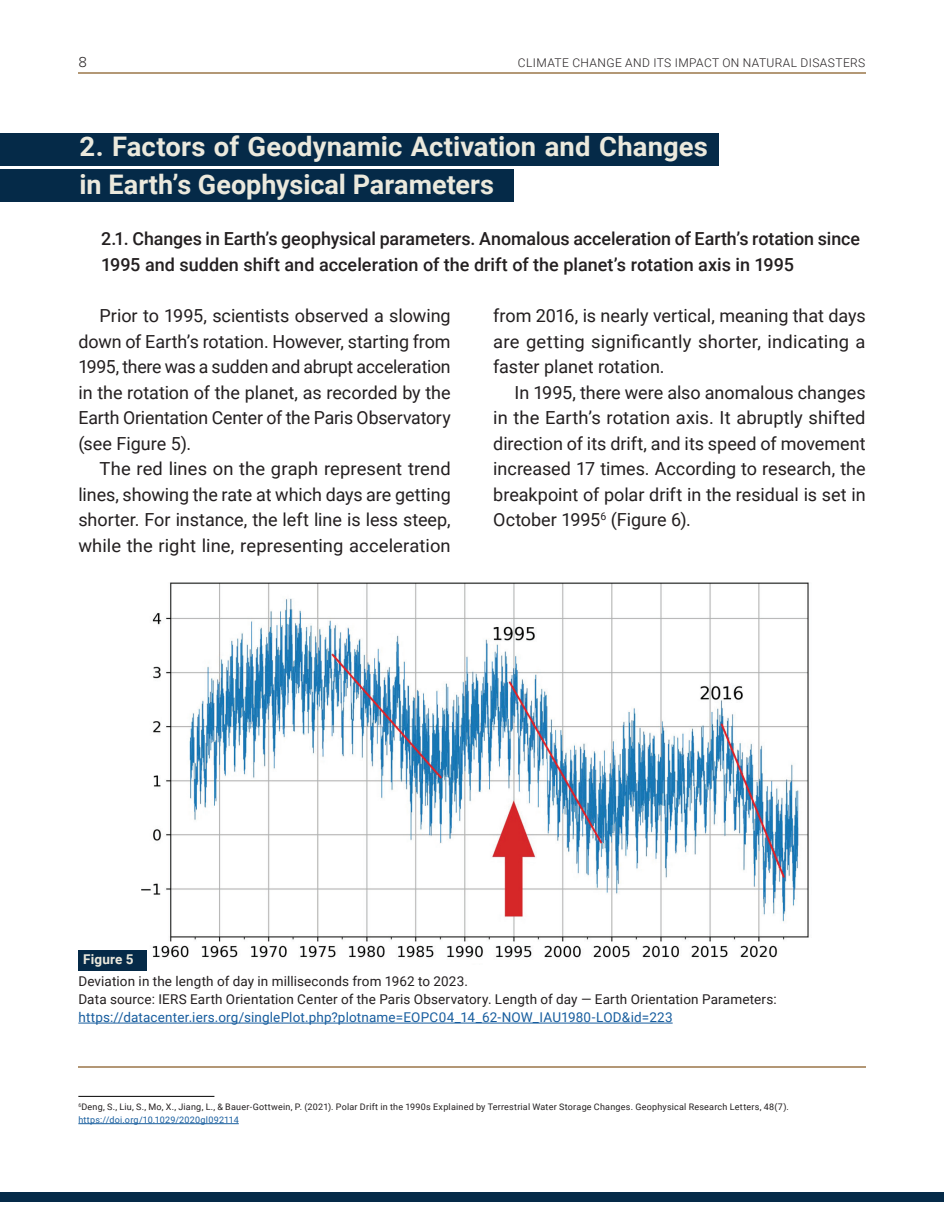
<style>
.page{position:relative;width:944px;height:1214px;background:#fff}
.page>*{position:absolute;margin:0;border:0;box-sizing:border-box;transform-origin:0 0}
.Заголовок{font:700 27px/38.2px "Roboto";color:#ebe9dd}
.Основной_Т_-_2к{font:18px/25.5px "Roboto";color:#231f20;text-align:justify}
.Подпункты{font:500 18px/25.5px "Roboto";color:#231f20}
.t1{font:300 15px "Proxima Nova";color:#231f20}
.Подпись_рисунка{font:13.5px "Roboto";letter-spacing:.01em;color:#231f20}
.Подпись_рисунка-2{font:13.5px "Roboto";letter-spacing:.01em;color:#175d9e}
.Сноска{font:700 13.5px "Roboto";letter-spacing:.01em;color:#ebe9dd}
.t2{font:300 12px "Roboto";letter-spacing:.035em;color:#231f20}
.Сноска-2{font:9px "Roboto";letter-spacing:.025em;color:#231f20}
.Сноска-3{font:9px "Roboto";letter-spacing:.025em;color:#175d9e}
</style>
<div class="page">
<hr style="left:78px;top:72px;width:787px;height:2px;background:#b39876">
<div style="left:0;top:1192px;width:944px;height:9px;background:#052a48"></div>
<div style="left:0;top:169px;width:513px;height:33px;background:#052a48"></div>
<div style="left:0;top:133px;width:718px;height:33px;background:#052a48"></div>
<img style="left:141px;top:582px;width:668px;height:382px">
<hr style="left:78px;top:1022px;width:594px;height:1px;background:#175d9e">
<hr style="left:78px;top:1066px;width:787px;height:1px;background:#b39775">
<hr style="left:78px;top:1096px;width:136px;height:1px;background:#000">
<hr style="left:78px;top:1123px;width:161px;height:1px;background:#175d9e">
<div style="left:78px;top:950px;width:68px;height:20px;background:#052a48"></div>
<p class="t1" style="left:78px;top:53px;width:10px">8</p>
<p class="t2" style="left:518px;top:54px;width:349px">CLIMATE CHANGE AND ITS IMPACT ON NATURAL DISASTERS</p>
<p class="Заголовок" style="left:79px;top:126px;width:630px">2. Factors of Geodynamic Activation and Changes in Earth’s Geophysical Parameters</p>
<p class="Подпункты" style="left:101px;top:226px;width:760px">2.1. Changes in Earth’s geophysical parameters. Anomalous acceleration of Earth’s rotation since<br>1995 and sudden shift and acceleration of the drift of the planet’s rotation axis in 1995</p>
<p class="Основной_Т_-_2к" style="left:78px;top:302px;width:374px;text-indent:21px">Prior to 1995, scientists observed a slowing down of Earth’s rotation. However, starting from 1995, there was a sudden and abrupt acceleration in the rotation of the planet, as recorded by the Earth Orientation Center of the Paris Observatory (see Figure 5).</p>
<p class="Основной_Т_-_2к" style="left:78px;top:455px;width:374px;text-indent:21px">The red lines on the graph represent trend lines, showing the rate at which days are getting shorter. For instance, the left line is less steep, while the right line, representing acceleration</p>
<p class="Основной_Т_-_2к" style="left:493px;top:302px;width:374px">from 2016, is nearly vertical, meaning that days are getting significantly shorter, indicating a faster planet rotation.</p>
<p class="Основной_Т_-_2к" style="left:493px;top:379px;width:374px;text-indent:21px">In 1995, there were also anomalous changes in the Earth’s rotation axis. It abruptly shifted direction of its drift, and its speed of movement increased 17 times. According to research, the breakpoint of polar drift in the residual is set in October 1995<sup>6</sup> (Figure 6).</p>
<p class="Сноска" style="left:83px;top:950px;width:52px">Figure 5</p>
<p class="Подпись_рисунка" style="left:78px;top:971px;width:391px">Deviation in the length of day in milliseconds from 1962 to 2023.</p>
<p class="Подпись_рисунка" style="left:78px;top:989px;width:699px">Data source: IERS Earth Orientation Center of the Paris Observatory. Length of day — Earth Orientation Parameters:</p>
<p class="Подпись_рисунка-2" style="left:78px;top:1007px;width:595px">https://datacenter.iers.org/singlePlot.php?plotname=EOPC04_14_62-NOW_IAU1980-LOD&amp;id=223</p>
<p class="Сноска-2" style="left:78px;top:1100px;width:712px"><sup>6</sup>Deng, S., Liu, S., Mo, X., Jiang, L., &amp; Bauer‐Gottwein, P. (2021). Polar Drift in the 1990s Explained by Terrestrial Water Storage Changes. Geophysical Research Letters, 48(7).</p>
<p class="Сноска-3" style="left:78px;top:1113px;width:162px">https://doi.org/10.1029/2020gl092114</p>
</div>
